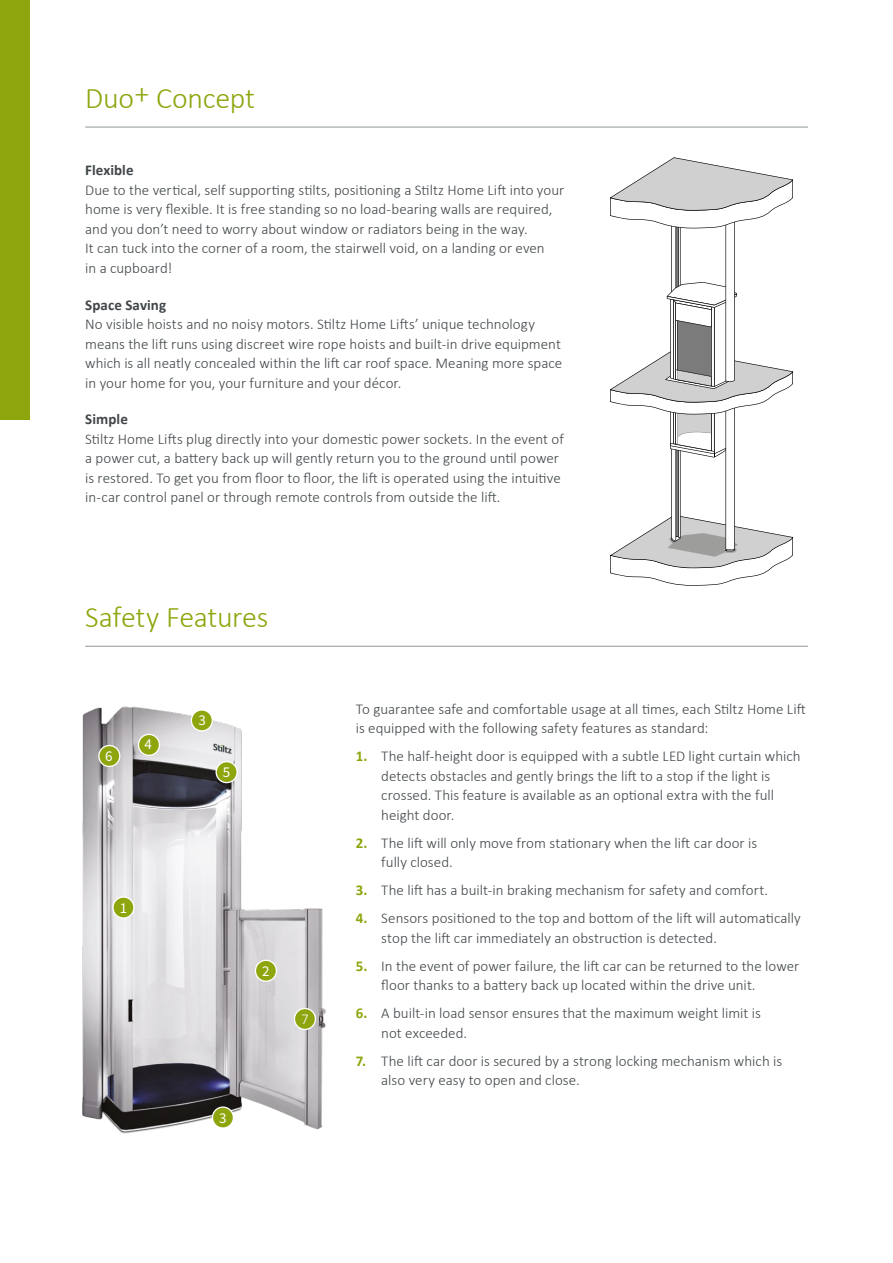
<style>
.page{position:relative;width:893px;height:1263px;background:#fff}
.page>*{position:absolute;margin:0;border:0;box-sizing:border-box;transform-origin:0 0}
.t1{font:300 30px "Calibri";letter-spacing:-.01em;color:#8ea50d}
.t2{font:300 15px/19.5px "Calibri";color:#404649}
.t3{font:700 15px "Calibri";letter-spacing:.005em;color:#404649}
.t4{font:15px "Source Sans Pro";color:#fff}
.t5{font:300 15px "Calibri";color:#fff}
.s1{font-weight:700;color:#8ea50d}
</style>
<div class="page">
<div style="left:0;top:0;width:30px;height:420px;background:#8ea50d"></div>
<hr style="left:85px;top:127px;width:723px;height:1px;background:#90969a">
<hr style="left:85px;top:646px;width:723px;height:1px;background:#90969a">
<svg style="left:610px;top:157px;width:183px;height:429px"></svg>
<img style="left:82px;top:706px;width:244px;height:428px">
<div style="left:191px;top:710px;width:21px;height:21px;background:#8ea50d;border-radius:50%"></div>
<div style="left:191px;top:709px;width:22px;height:22px;border:1px solid #fff;border-radius:50%"></div>
<div style="left:138px;top:734px;width:21px;height:21px;background:#8ea50d;border-radius:50%"></div>
<div style="left:138px;top:734px;width:22px;height:22px;border:1px solid #fff;border-radius:50%"></div>
<div style="left:216px;top:762px;width:21px;height:20px;background:#8ea50d;border-radius:50%"></div>
<div style="left:216px;top:761px;width:22px;height:22px;border:1px solid #fff;border-radius:50%"></div>
<div style="left:113px;top:897px;width:21px;height:21px;background:#8ea50d;border-radius:50%"></div>
<div style="left:112px;top:896px;width:23px;height:23px;border:1px solid #fff;border-radius:50%"></div>
<div style="left:255px;top:960px;width:21px;height:21px;background:#8ea50d;border-radius:50%"></div>
<div style="left:255px;top:960px;width:22px;height:22px;border:1px solid #fff;border-radius:50%"></div>
<div style="left:212px;top:1107px;width:21px;height:21px;background:#8ea50d;border-radius:50%"></div>
<div style="left:212px;top:1106px;width:22px;height:23px;border:1px solid #fff;border-radius:50%"></div>
<div style="left:99px;top:745px;width:21px;height:21px;background:#8ea50d;border-radius:50%"></div>
<div style="left:98px;top:745px;width:22px;height:22px;border:1px solid #fff;border-radius:50%"></div>
<div style="left:294px;top:1008px;width:21px;height:21px;background:#8ea50d;border-radius:50%"></div>
<div style="left:294px;top:1008px;width:22px;height:22px;border:1px solid #fff;border-radius:50%"></div>
<h1 class="t1" style="left:85px;top:79px;width:171px">Duo+ Concept</h1>
<p class="t3" style="left:85px;top:161px;width:50px">Flexible</p>
<p class="t2" style="left:85px;top:179px;width:481px">Due to the vertical, self supporting stilts, positioning a Stiltz Home Lift into your home is very flexible. It is free standing so no load-bearing walls are required, and you don’t need to worry about window or radiators being in the way.<br>It can tuck into the corner of a room, the stairwell void, on a landing or even<br>in a cupboard!</p>
<p class="t3" style="left:85px;top:295px;width:83px">Space Saving</p>
<p class="t2" style="left:85px;top:314px;width:479px">No visible hoists and no noisy motors. Stiltz Home Lifts’ unique technology means the lift runs using discreet wire rope hoists and built-in drive equipment which is all neatly concealed within the lift car roof space. Meaning more space in your home for you, your furniture and your décor.</p>
<p class="t3" style="left:85px;top:410px;width:44px">Simple</p>
<p class="t2" style="left:85px;top:428px;width:480px">Stiltz Home Lifts plug directly into your domestic power sockets. In the event of a power cut, a battery back up will gently return you to the ground until power is restored. To get you from floor to floor, the lift is operated using the intuitive in-car control panel or through remote controls from outside the lift.</p>
<h1 class="t1" style="left:85px;top:598px;width:185px">Safety Features</h1>
<p class="t4" style="left:105px;top:747px;width:9px">6</p>
<p class="t4" style="left:145px;top:735px;width:9px">4</p>
<p class="t4" style="left:198px;top:711px;width:9px">3</p>
<p class="t4" style="left:223px;top:763px;width:9px">5</p>
<p class="t4" style="left:120px;top:898px;width:9px">1</p>
<p class="t4" style="left:219px;top:1108px;width:9px">3</p>
<p class="t4" style="left:262px;top:961px;width:9px">2</p>
<p class="t5" style="left:301px;top:1010px;width:9px">7</p>
<p class="t2" style="left:356px;top:698px;width:452px">To guarantee safe and comfortable usage at all times, each Stiltz Home Lift is equipped with the following safety features as standard:</p>
<p class="t2" style="left:381px;top:746px;width:421px;text-indent:-26px"><span class="s1">1.</span> The half-height door is equipped with a subtle LED light curtain which detects obstacles and gently brings the lift to a stop if the light is crossed. This feature is available as an optional extra with the full height door.</p>
<p class="t2" style="left:381px;top:832px;width:377px;text-indent:-26px"><span class="s1">2.</span> The lift will only move from stationary when the lift car door is fully closed.</p>
<p class="t2" style="left:356px;top:880px;width:414px"><span class="s1">3.</span> The lift has a built-in braking mechanism for safety and comfort.</p>
<p class="t2" style="left:381px;top:908px;width:421px;text-indent:-26px"><span class="s1">4.</span> Sensors positioned to the top and bottom of the lift will automatically stop the lift car immediately an obstruction is detected.</p>
<p class="t2" style="left:381px;top:955px;width:420px;text-indent:-26px"><span class="s1">5.</span> In the event of power failure, the lift car can be returned to the lower floor thanks to a battery back up located within the drive unit.</p>
<p class="t2" style="left:381px;top:1003px;width:381px;text-indent:-26px"><span class="s1">6.</span> A built-in load sensor ensures that the maximum weight limit is not exceeded.</p>
<p class="t2" style="left:381px;top:1050px;width:402px;text-indent:-26px"><span class="s1">7.</span> The lift car door is secured by a strong locking mechanism which is also very easy to open and close.</p>
</div>
